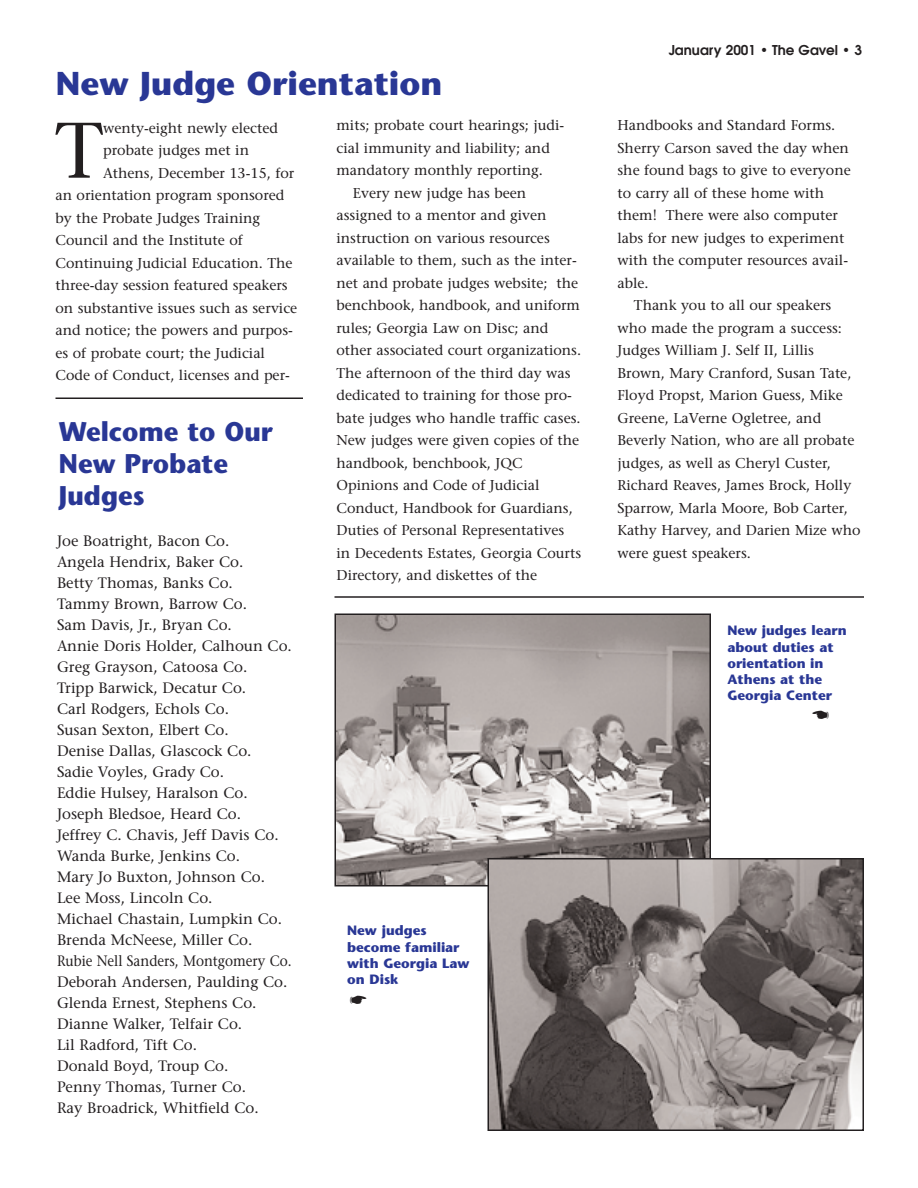
<style>
.page{position:relative;width:918px;height:1188px;background:#fff}
.page>*{position:absolute;margin:0;border:0;box-sizing:border-box;transform-origin:0 0}
.t1{font:78.45px "Stone Serif";color:#231f20}
.t2{font:700 33px "Stone Sans";color:#293795}
.t3{font:700 27px/32.4px "Stone Sans";color:#293795;scale:.95 1}
.t4{font:15px/21px "Stone Serif";color:#231f20}
.t5{font:14.25px/22.5px "Stone Serif";color:#231f20}
.t6{font:700 13.5px/16.2px "Stone Sans";color:#293795}
.t7{font:600 13.5px "Avant Garde";color:#231f20}
</style>
<div class="page">
<hr style="left:56px;top:398px;width:247px;height:1px;background:#231f20">
<hr style="left:334px;top:596px;width:530px;height:2px;background:#231f20">
<img style="left:337px;top:617px;width:371px;height:266px">
<div style="left:334px;top:614px;width:377px;height:272px;border:2px solid #231f20"></div>
<img style="left:491px;top:861px;width:370px;height:267px">
<div style="left:488px;top:858px;width:376px;height:273px;border:2px solid #231f20"></div>
<h2 class="t2" style="left:56px;top:70px;width:388px">New Judge Orientation</h2>
<h1 class="t1" style="left:55px;top:120px;width:49px">T</h1>
<p class="t5" style="left:103px;top:118px;width:176px">wenty-eight newly elected</p>
<p class="t5" style="left:103px;top:140px;width:147px">probate judges met in</p>
<p class="t5" style="left:103px;top:163px;width:193px">Athens, December 13-15, for</p>
<p class="t5" style="left:55px;top:185px;width:231px">an orientation program sponsored</p>
<p class="t5" style="left:55px;top:208px;width:206px">by the Probate Judges Training</p>
<p class="t5" style="left:55px;top:230px;width:189px">Council and the Institute of</p>
<p class="t5" style="left:55px;top:253px;width:239px">Continuing Judicial Education. The</p>
<p class="t5" style="left:55px;top:275px;width:234px">three-day session featured speakers</p>
<p class="t5" style="left:55px;top:298px;width:243px">on substantive issues such as service</p>
<p class="t5" style="left:55px;top:320px;width:239px">and notice; the powers and purpos-</p>
<p class="t5" style="left:55px;top:343px;width:211px">es of probate court; the Judicial</p>
<p class="t5" style="left:55px;top:365px;width:236px">Code of Conduct, licenses and per-</p>
<h3 class="t3" style="left:59px;top:418px;width:227px">Welcome to Our<br>New Probate<br>Judges</h3>
<p class="t4" style="left:57px;top:532px;width:236px">Joe Boatright, Bacon Co.<br>Angela Hendrix, Baker Co.<br>Betty Thomas, Banks Co.<br>Tammy Brown, Barrow Co.<br>Sam Davis, Jr., Bryan Co.<br>Annie Doris Holder, Calhoun Co.<br>Greg Grayson, Catoosa Co.<br>Tripp Barwick, Decatur Co.<br>Carl Rodgers, Echols Co.<br>Susan Sexton, Elbert Co.<br>Denise Dallas, Glascock Co.<br>Sadie Voyles, Grady Co.<br>Eddie Hulsey, Haralson Co.<br>Joseph Bledsoe, Heard Co.<br>Jeffrey C. Chavis, Jeff Davis Co.<br>Wanda Burke, Jenkins Co.<br>Mary Jo Buxton, Johnson Co.<br>Lee Moss, Lincoln Co.<br>Michael Chastain, Lumpkin Co.<br>Brenda McNeese, Miller Co.<br>Rubie Nell Sanders, Montgomery Co.<br>Deborah Andersen, Paulding Co.<br>Glenda Ernest, Stephens Co.<br>Dianne Walker, Telfair Co.<br>Lil Radford, Tift Co.<br>Donald Boyd, Troup Co.<br>Penny Thomas, Turner Co.<br>Ray Broadrick, Whitfield Co.</p>
<p class="t5" style="left:336px;top:116px;width:229px">mits; probate court hearings; judi-</p>
<p class="t5" style="left:336px;top:138px;width:215px">cial immunity and liability; and</p>
<p class="t5" style="left:336px;top:161px;width:208px">mandatory monthly reporting.</p>
<p class="t5" style="left:353px;top:183px;width:175px">Every new judge has been</p>
<p class="t5" style="left:336px;top:206px;width:212px">assigned to a mentor and given</p>
<p class="t5" style="left:336px;top:228px;width:215px">instruction on various resources</p>
<p class="t5" style="left:336px;top:251px;width:242px">available to them, such as the inter-</p>
<p class="t5" style="left:336px;top:273px;width:243px">net and probate judges website; the</p>
<p class="t5" style="left:336px;top:296px;width:245px">benchbook, handbook, and uniform</p>
<p class="t5" style="left:336px;top:318px;width:213px">rules; Georgia Law on Disc; and</p>
<p class="t5" style="left:336px;top:341px;width:246px">other associated court organizations.</p>
<p class="t5" style="left:336px;top:363px;width:236px">The afternoon of the third day was</p>
<p class="t5" style="left:336px;top:386px;width:237px">dedicated to training for those pro-</p>
<p class="t5" style="left:336px;top:408px;width:246px">bate judges who handle traffic cases.</p>
<p class="t5" style="left:336px;top:431px;width:244px">New judges were given copies of the</p>
<p class="t5" style="left:336px;top:453px;width:188px">handbook, benchbook, JQC</p>
<p class="t5" style="left:336px;top:476px;width:205px">Opinions and Code of Judicial</p>
<p class="t5" style="left:336px;top:498px;width:238px">Conduct, Handbook for Guardians,</p>
<p class="t5" style="left:336px;top:521px;width:229px">Duties of Personal Representatives</p>
<p class="t5" style="left:336px;top:543px;width:246px">in Decedents Estates, Georgia Courts</p>
<p class="t5" style="left:336px;top:566px;width:202px">Directory, and diskettes of the</p>
<p class="t6" style="left:347px;top:924px;width:124px">New judges become familiar with Georgia Law on Disk</p>
<p class="t7" style="left:669px;top:45px;width:195px">January 2001 • The Gavel • 3</p>
<p class="t5" style="left:617px;top:116px;width:235px">Handbooks and Standard Forms.<br>Sherry Carson saved the day when she found bags to give to everyone to carry all of these home with them! There were also computer labs for new judges to experiment with the computer resources avail&shy;able.</p>
<p class="t5" style="left:617px;top:296px;width:245px;text-indent:16px">Thank you to all our speakers who made the program a success:<br>Judges William J. Self II, Lillis<br>Brown, Mary Cranford, Susan Tate,<br>Floyd Propst, Marion Guess, Mike<br>Greene, LaVerne Ogletree, and<br>Beverly Nation, who are all probate judges, as well as Cheryl Custer,<br>Richard Reaves, James Brock, Holly<br>Sparrow, Marla Moore, Bob Carter,<br>Kathy Harvey, and Darien Mize who were guest speakers.</p>
<p class="t6" style="left:728px;top:624px;width:121px">New judges learn about duties at orientation in<br>Athens at the<br>Georgia Center</p>
</div>
